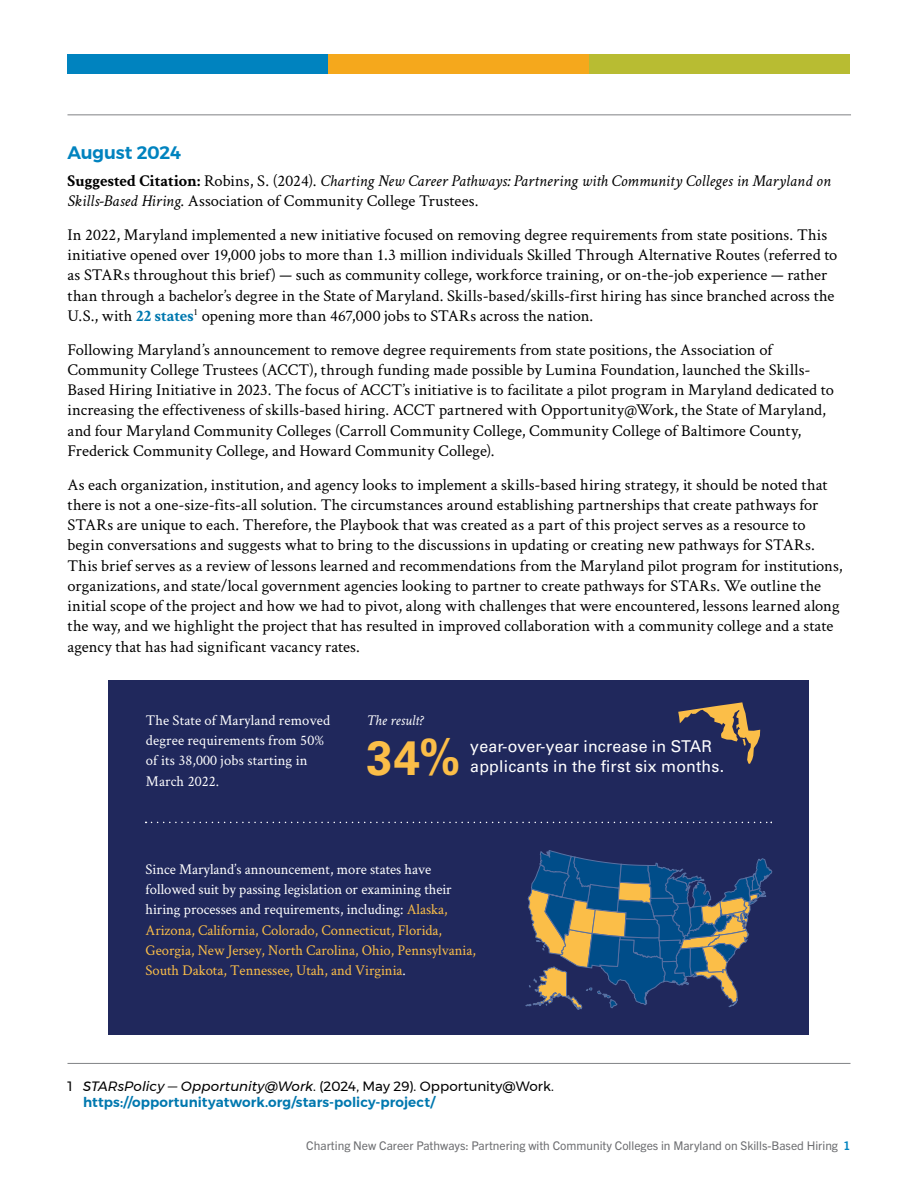
<style>
.page{position:relative;width:918px;height:1188px;background:#fff}
.page>*{position:absolute;margin:0;border:0;box-sizing:border-box;transform-origin:0 0}
.t1{font:700 48.15px "Univers LT Std";color:#fbbe48}
.t2{font:600 18px "Montserrat";letter-spacing:-.005em;color:#0083bf}
.t3{font:16.5px/20.2px "Crimson Text";letter-spacing:.005em;color:#000}
.t4{font:italic 16.5px/20.2px "Crimson Text";letter-spacing:-.005em;color:#000}
.t5{font:16.35px/20.1px "Univers LT Std";letter-spacing:.01em;color:#fff}
.t6{font:15px/20.4px "Crimson Text";color:#fbbe48}
.t7{font:15px/20.4px "Crimson Text";letter-spacing:.01em;color:#fff}
.t8{font:italic 15px "Crimson Text";color:#fff}
.t9{font:600 13.5px/16.2px "Montserrat";letter-spacing:.005em;color:#0078af}
.t10{font:12px "Trade Gothic Next LT Pro";color:#6d6e71}
.s1{font-weight:700;font-style:normal}
.s2{font-style:normal}
.s3{font-weight:700;color:#0078af}
.s4{color:#fff}
.s5{font-weight:400;color:#000}
.s6{font-weight:400;font-style:italic;color:#000}
.s7{font-weight:700;color:#0083bf}
</style>
<div class="page">
<div style="left:68px;top:54px;width:260px;height:20px;background:#0083bf"></div>
<div style="left:328px;top:54px;width:262px;height:20px;background:#f5a81c"></div>
<div style="left:590px;top:54px;width:260px;height:20px;background:#b8bc32"></div>
<hr style="left:68px;top:114px;width:783px;height:1px;background:#808285">
<hr style="left:68px;top:1063px;width:782px;height:1px;background:#808285">
<div style="left:108px;top:680px;width:700px;height:355px;background:#20285c"></div>
<svg style="left:678px;top:702px;width:82px;height:62px"></svg>
<svg style="left:146px;top:821px;width:626px;height:189px"></svg>
<p class="t2" style="left:68px;top:138px;width:115px">August 2024</p>
<p class="t4" style="left:68px;top:171px;width:765px"><span class="s1">Suggested Citation:</span> <span class="s2">Robins, S. (2024).</span> Charting New Career Pathways: Partnering with Community Colleges in Maryland on<br>Skills-Based Hiring<span class="s2">. Association of Community College Trustees.</span></p>
<p class="t3" style="left:68px;top:224px;width:772px">In 2022, Maryland implemented a new initiative focused on removing degree requirements from state positions. This initiative opened over 19,000 jobs to more than 1.3 million individuals Skilled Through Alternative Routes (referred to as STARs throughout this brief) — such as community college, workforce training, or on-the-job experience — rather than through a bachelor’s degree in the State of Maryland. Skills-based/skills-first hiring has since branched across the U.S., with <span class="s3">22 states</span><sup>1</sup> opening more than 467,000 jobs to STARs across the nation.</p>
<p class="t3" style="left:68px;top:339px;width:768px">Following Maryland’s announcement to remove degree requirements from state positions, the Association of Community College Trustees (ACCT), through funding made possible by Lumina Foundation, launched the Skills-Based Hiring Initiative in 2023. The focus of ACCT’s initiative is to facilitate a pilot program in Maryland dedicated to increasing the effectiveness of skills-based hiring. ACCT partnered with Opportunity@Work, the State of Maryland, and four Maryland Community Colleges (Carroll Community College, Community College of Baltimore County, Frederick Community College, and Howard Community College).</p>
<p class="t3" style="left:68px;top:474px;width:777px">As each organization, institution, and agency looks to implement a skills-based hiring strategy, it should be noted that there is not a one-size-fits-all solution. The circumstances around establishing partnerships that create pathways for STARs are unique to each. Therefore, the Playbook that was created as a part of this project serves as a resource to begin conversations and suggests what to bring to the discussions in updating or creating new pathways for STARs.<br>This brief serves as a review of lessons learned and recommendations from the Maryland pilot program for institutions, organizations, and state/local government agencies looking to partner to create pathways for STARs. We outline the initial scope of the project and how we had to pivot, along with challenges that were encountered, lessons learned along the way, and we highlight the project that has resulted in improved collaboration with a community college and a state agency that has had significant vacancy rates.</p>
<p class="t7" style="left:146px;top:709px;width:186px">The State of Maryland removed degree requirements from 50% of its 38,000 jobs starting in<br>March 2022.</p>
<p class="t8" style="left:367px;top:711px;width:58px">The result?</p>
<h1 class="t1" style="left:367px;top:730px;width:96px">34%</h1>
<p class="t5" style="left:470px;top:736px;width:255px">year-over-year increase in STAR applicants in the first six months.</p>
<p class="t6" style="left:146px;top:858px;width:332px"><span class="s4">Since Maryland’s announcement, more states have followed suit by passing legislation or examining their hiring processes and requirements, including:</span> Alaska, Arizona, California, Colorado, Connecticut, Florida, Georgia, New Jersey, North Carolina, Ohio, Pennsylvania, South Dakota, Tennessee, Utah, and Virginia<span class="s4">.</span></p>
<p class="t9" style="left:83px;top:1078px;width:472px;text-indent:-16px"><span class="s5">1</span> <span class="s6">STARsPolicy — Opportunity@Work</span><span class="s5">. (2024, May 29). Opportunity@Work. </span>https://opportunityatwork.org/stars-policy-project/</p>
<p class="t10" style="left:306px;top:1137px;width:546px">Charting New Career Pathways: Partnering with Community Colleges in Maryland on Skills-Based Hiring <span class="s7">1</span></p>
</div>
